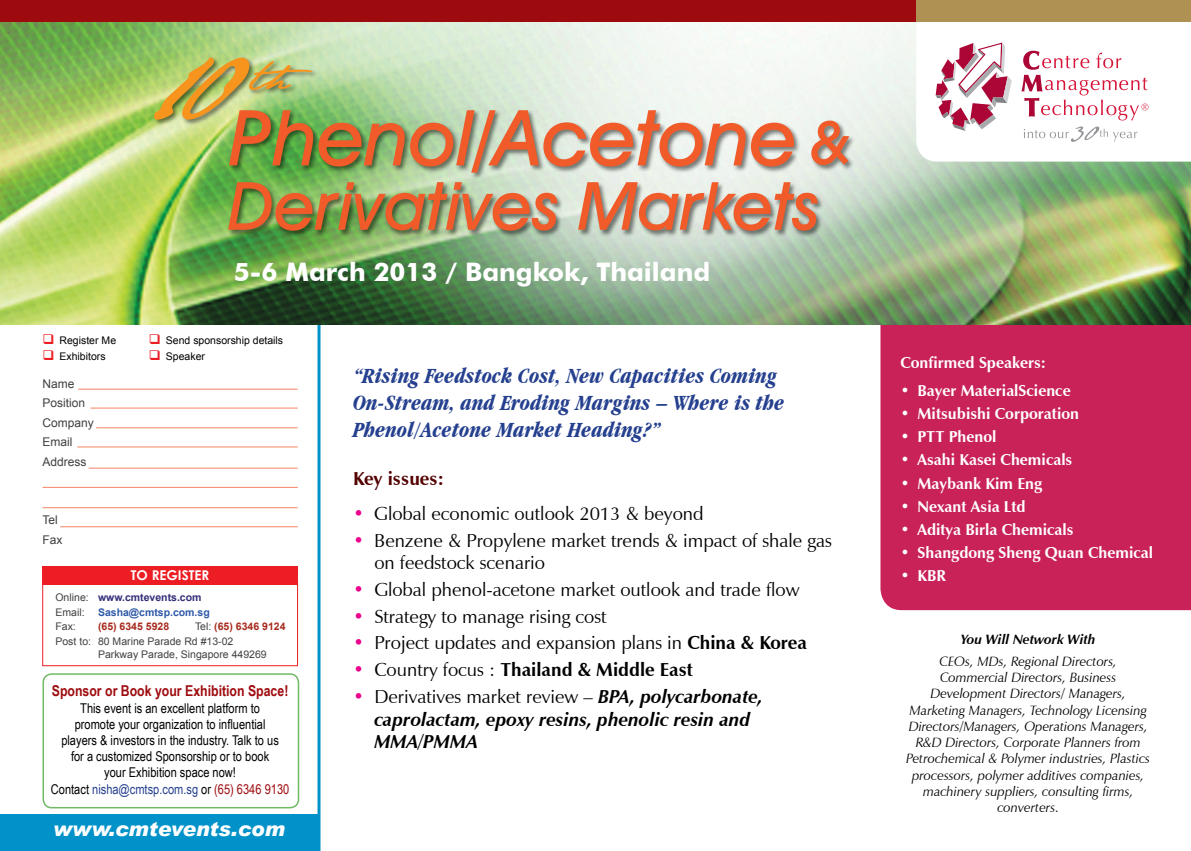
<style>
.page{position:relative;width:1191px;height:851px;background:#fff}
.page>*{position:absolute;margin:0;border:0;box-sizing:border-box;transform-origin:0 0}
.t1{font:700 25.5px "Futura BT";color:#fff}
.t2{font:italic 700 condensed 22.5px/27px "Garamond IT Cby BT";color:#25408f}
.t3{font:italic 900 20.25px "Arial";color:#fff}
.t4{font:18.75px/22.5px "Zapf Humanist 601 BT";color:#000}
.t5{font:italic 700 18.75px/22.5px "Zapf Humanist 601 BT";color:#000}
.t6{font:700 18.75px "Zapf Humanist 601 BT";color:#000}
.t7{font:700 18.75px "Zapf Humanist 601 BT";color:#540000}
.t8{font:700 15.75px "Zapf Humanist 601 BT";color:#fff}
.t9{font:700 15px "Arial Narrow";color:#9e0b0f}
.t10{font:italic 13.5px/16.2px "Zapf Humanist 601 BT";color:#000;text-align:center}
.t11{font:13.5px/16.2px "Arial Narrow";color:#000;text-align:center}
.t12{font:italic 700 13.5px "Zapf Humanist 601 BT";color:#000}
.t13{font:700 13.5px "Century Gothic";color:#fff}
.t14{font:12px/19.5px "Arial";color:#414042}
.t15{font:10.5px/14.7px "Arial";color:#414042}
.t16{font:10.5px "Arial";color:#000}
.t17{font:700 10.5px/14.7px "Arial";color:#312d79}
.t18{font:700 10.5px "Arial";color:#2d59a9}
.t19{font:700 10.5px "Arial";color:#a62a1c}
.s1{color:#ed1d24}
.s2{font-weight:400;color:#414042}
.s3{font-weight:700;color:#a62a1c}
.s4{color:#25408f}
.s5{color:#9e0b0f}
.s6{color:#ec008c}
.s7{font-weight:700}
.s8{font-weight:400;color:#ec008c}
.s9{font-weight:400}
.s10{font-weight:400;font-style:normal;color:#ec008c}
.s11{font-weight:400;font-style:normal}
</style>
<div class="page">
<div style="left:0;top:814px;width:317px;height:36px;background:#0092c8"></div>
<div style="left:880px;top:324px;width:311px;height:286px;background:#c82259"></div>
<hr style="left:317px;top:324px;width:3px;height:526px;background:#0092c8">
<img style="left:0;top:21px;width:1191px;height:303px">
<svg style="left:916px;top:21px;width:275px;height:140px"></svg>
<div style="left:0;top:0;width:916px;height:21px;background:#9e0b0f"></div>
<div style="left:916px;top:0;width:275px;height:21px;background:#ae9153"></div>
<div style="left:43px;top:673px;width:256px;height:135px;border:2px solid #70b965;border-radius:9px"></div>
<div style="left:43px;top:566px;width:255px;height:19px;background:#ed1d24"></div>
<hr style="left:78px;top:389px;width:220px;height:1px;background:#f58465">
<hr style="left:90px;top:408px;width:208px;height:1px;background:#f58465">
<hr style="left:96px;top:427px;width:202px;height:1px;background:#f58465">
<hr style="left:77px;top:446px;width:221px;height:1px;background:#f58465">
<hr style="left:89px;top:468px;width:209px;height:1px;background:#f58465">
<hr style="left:43px;top:487px;width:255px;height:1px;background:#f58465">
<hr style="left:43px;top:507px;width:255px;height:1px;background:#f58465">
<hr style="left:60px;top:526px;width:238px;height:1px;background:#f58465">
<svg style="left:935px;top:43px;width:76px;height:88px"></svg>
<svg style="left:1021px;top:51px;width:127px;height:69px"></svg>
<svg style="left:1023px;top:126px;width:114px;height:16px"></svg>
<img style="left:151px;top:54px;width:707px;height:185px">
<svg style="left:751px;top:123px;width:43px;height:43px;background:#dc8c70"></svg>
<img style="left:228px;top:182px;width:329px;height:49px">
<svg style="left:578px;top:182px;width:239px;height:49px;background:#d49f88"></svg>
<svg style="left:811px;top:121px;width:38px;height:44px;background:#d89378"></svg>
<img style="left:154px;top:58px;width:591px;height:114px">
<h1 class="t1" style="left:234px;top:257px;width:478px">5-6 March 2013 / Bangkok, Thailand</h1>
<p class="t16" style="left:43px;top:333px;width:75px"><span class="s1">❑</span> Register Me</p>
<p class="t16" style="left:149px;top:333px;width:136px"><span class="s1">❑</span> Send sponsorship details</p>
<p class="t16" style="left:43px;top:350px;width:65px"><span class="s1">❑</span> Exhibitors</p>
<p class="t16" style="left:149px;top:350px;width:58px"><span class="s1">❑</span> Speaker</p>
<p class="t14" style="left:43px;top:374px;width:53px">Name<br>Position<br>Company<br>Email<br>Address</p>
<p class="t14" style="left:43px;top:510px;width:22px">Tel<br>Fax</p>
<p class="t13" style="left:131px;top:565px;width:80px">TO REGISTER</p>
<p class="t17" style="left:55px;top:590px;width:147px"><span class="s2">Online:</span> www.cmtevents.com<br><span class="s2">Email:</span></p>
<p class="t18" style="left:98px;top:604px;width:113px">Sasha@cmtsp.com.sg</p>
<p class="t15" style="left:55px;top:619px;width:231px;text-indent:140px">Tel: <span class="s3">(65) 6346 9124<br></span>Post to: 80 Marine Parade Rd #13-02</p>
<p class="t15" style="left:98px;top:646px;width:170px">Parkway Parade, Singapore 449269</p>
<p class="t15" style="left:55px;top:619px;width:22px">Fax:</p>
<p class="t19" style="left:98px;top:619px;width:73px">(65) 6345 5928</p>
<p class="t9" style="left:52px;top:679px;width:238px">Sponsor or Book your Exhibition Space!</p>
<p class="t11" style="left:51px;top:699px;width:240px">This event is an excellent platform to<br>promote your organization to influential<br>players &amp; investors in the industry. Talk to us<br>for a customized Sponsorship or to book<br>your Exhibition space now!<br>Contact <span class="s4">nisha@cmtsp.com.sg</span> or <span class="s5">(65) 6346 9130</span></p>
<h3 class="t3" style="left:53px;top:816px;width:233px">www.cmtevents.com</h3>
<h2 class="t2" style="left:353px;top:361px;width:433px">“Rising Feedstock Cost, New Capacities Coming<br>On-Stream, and Eroding Margins – Where is the<br>Phenol/Acetone Market Heading?”</h2>
<h3 class="t7" style="left:353px;top:467px;width:92px">Key issues:</h3>
<h3 class="t4" style="left:353px;top:502px;width:352px"><span class="s6">•</span> Global economic outlook 2013 &amp; beyond</h3>
<h3 class="t4" style="left:374px;top:529px;width:459px;text-indent:-21px"><span class="s6">•</span> Benzene &amp; Propylene market trends &amp; impact of shale gas on feedstock scenario</h3>
<h3 class="t4" style="left:353px;top:578px;width:448px"><span class="s6">•</span> Global phenol-acetone market outlook and trade flow</h3>
<h3 class="t4" style="left:353px;top:605px;width:255px"><span class="s6">•</span> Strategy to manage rising cost</h3>
<h3 class="t4" style="left:353px;top:631px;width:455px"><span class="s6">•</span> Project updates and expansion plans in <span class="s7">China &amp; Korea</span></h3>
<h3 class="t6" style="left:353px;top:658px;width:341px"><span class="s8">•</span> <span class="s9">Country focus :</span> Thailand &amp; Middle East</h3>
<h3 class="t5" style="left:374px;top:685px;width:390px;text-indent:-21px"><span class="s10">•</span> <span class="s11">Derivatives market review –</span> BPA, polycarbonate, caprolactam, epoxy resins, phenolic resin and<br>MMA/PMMA</h3>
<p class="t8" style="left:900px;top:353px;width:147px">Confirmed Speakers:</p>
<p class="t8" style="left:900px;top:380px;width:172px">• Bayer MaterialScience</p>
<p class="t8" style="left:900px;top:404px;width:180px">• Mitsubishi Corporation</p>
<p class="t8" style="left:900px;top:427px;width:98px">• PTT Phenol</p>
<p class="t8" style="left:900px;top:450px;width:173px">• Asahi Kasei Chemicals</p>
<p class="t8" style="left:900px;top:473px;width:143px">• Maybank Kim Eng</p>
<p class="t8" style="left:900px;top:496px;width:127px">• Nexant Asia Ltd</p>
<p class="t8" style="left:900px;top:519px;width:175px">• Aditya Birla Chemicals</p>
<p class="t8" style="left:900px;top:543px;width:254px">• Shangdong Sheng Quan Chemical</p>
<p class="t8" style="left:900px;top:566px;width:47px">• KBR</p>
<p class="t12" style="left:961px;top:631px;width:136px">You Will Network With</p>
<p class="t10" style="left:906px;top:653px;width:245px">CEOs, MDs, Regional Directors, Commercial Directors, Business Development Directors/ Managers, Marketing Managers, Technology Licensing Directors/Managers, Operations Managers, R&amp;D Directors, Corporate Planners from Petrochemical &amp; Polymer industries, Plastics processors, polymer additives companies, machinery suppliers, consulting firms, converters.</p>
</div>
